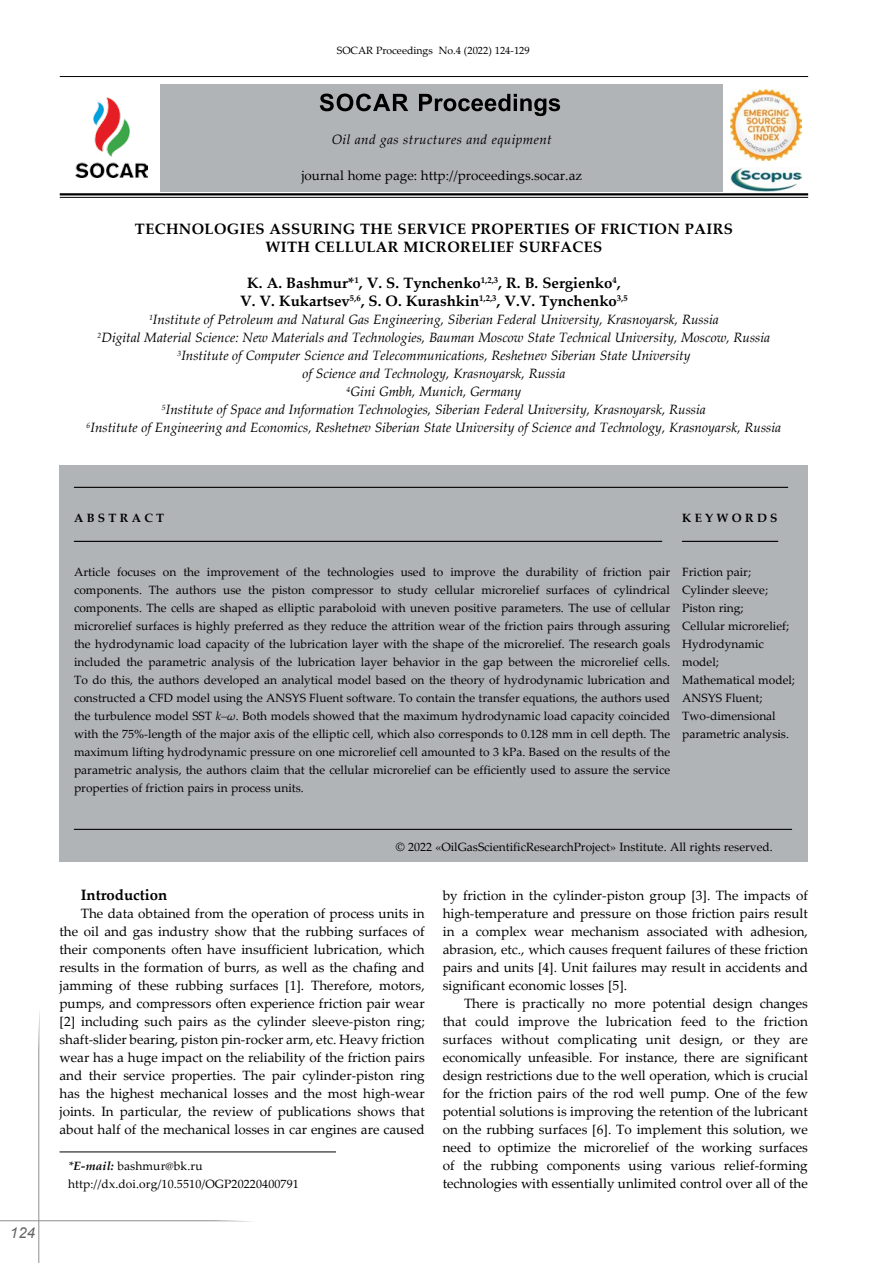
<style>
.page{position:relative;width:893px;height:1263px;background:#fff}
.page>*{position:absolute;margin:0;border:0;box-sizing:border-box;transform-origin:0 0}
.t1{font:700 15px/18px "Palatino Linotype";color:#000;text-align:center}
.t2{font:700 15px/18px "Palatino Linotype";letter-spacing:.025em;color:#000;text-align:center}
.t3{font:italic 15px "Arial";color:#636466}
.t4{font:13.5px/18px "Palatino Linotype";color:#000;text-align:justify}
.t5{font:italic 13.5px/18px "Palatino Linotype";color:#000;text-align:center}
.t6{font:italic 13.5px "Palatino Linotype";letter-spacing:.025em;color:#000}
.t7{font:12px/18px "Palatino Linotype";color:#000}
.t8{font:700 12px/18px "Palatino Linotype";letter-spacing:.275em;color:#000}
.t9{font:italic 12px "Palatino Linotype";color:#000}
.t10{font:10.5px "Palatino Linotype";color:#000}
.s1{font-style:italic}
.s2{font-weight:700;font-style:italic}
</style>
<div class="page">
<svg style="left:0;top:1011px;width:255px;height:252px"></svg>
<hr style="left:60px;top:1151px;width:276px;height:1px;background:#000">
<hr style="left:60px;top:76px;width:748px;height:1px;background:#000">
<div style="left:161px;top:84px;width:562px;height:108px;background:#b1b4b6"></div>
<svg style="left:419px;top:94px;width:141px;height:22px"></svg>
<svg style="left:320px;top:94px;width:88px;height:17px"></svg>
<img style="left:731px;top:90px;width:70px;height:70px">
<img style="left:731px;top:167px;width:71px;height:24px">
<img style="left:75px;top:98px;width:72px;height:80px">
<hr style="left:60px;top:193px;width:748px;height:2px;background:#000">
<hr style="left:60px;top:197px;width:748px;height:1px;background:#000">
<div style="left:60px;top:466px;width:748px;height:396px;background:#b1b4b6"></div>
<hr style="left:74px;top:487px;width:714px;height:1px;background:#000">
<hr style="left:74px;top:541px;width:588px;height:1px;background:#000">
<hr style="left:682px;top:541px;width:96px;height:1px;background:#000">
<hr style="left:74px;top:829px;width:718px;height:1px;background:#000">
<p class="t10" style="left:337px;top:43px;width:194px">SOCAR Proceedings No.4 (2022) 124-129</p>
<p class="t3" style="left:10px;top:1223px;width:27px">124</p>
<p class="t6" style="left:332px;top:130px;width:221px">Oil and gas structures and equipment</p>
<p class="t4" style="left:301px;top:166px;width:282px">journal home page: http://proceedings.socar.az</p>
<p class="t2" style="left:135px;top:219px;width:599px">TECHNOLOGIES ASSURING THE SERVICE PROPERTIES OF FRICTION PAIRS<br>WITH CELLULAR MICRORELIEF SURFACES</p>
<p class="t1" style="left:240px;top:273px;width:389px">K. A. Bashmur*<sup>1</sup>, V. S. Tynchenko<sup>1,2,3</sup>, R. B. Sergienko<sup>4</sup>,<br>V. V. Kukartsev<sup>5,6</sup>, S. O. Kurashkin<sup>1,2,3</sup>, V.V. Tynchenko<sup>3,5</sup></p>
<p class="t5" style="left:87px;top:310px;width:696px"><sup>1</sup>Institute of Petroleum and Natural Gas Engineering, Siberian Federal University, Krasnoyarsk, Russia<br><sup>2</sup>Digital Material Science: New Materials and Technologies, Bauman Moscow State Technical University, Moscow, Russia <sup>3</sup>Institute of Computer Science and Telecommunications, Reshetnev Siberian State University<br>of Science and Technology, Krasnoyarsk, Russia<br><sup>4</sup>Gini Gmbh, Munich, Germany<br><sup>5</sup>Institute of Space and Information Technologies, Siberian Federal University, Krasnoyarsk, Russia<br><sup>6</sup>Institute of Engineering and Economics, Reshetnev Siberian State University of Science and Technology, Krasnoyarsk, Russia</p>
<p class="t9" style="left:74px;top:473px;width:716px">_______________________________________________________________________________________________________________________</p>
<p class="t8" style="left:74px;top:508px;width:590px">A bs t rac t __________________________________________________________________________________________________</p>
<p class="t7" style="left:74px;top:562px;width:598px;text-align:justify">Article focuses on the improvement of the technologies used to improve the durability of friction pair components. The authors use the piston compressor to study cellular microrelief surfaces of cylindrical components. The cells are shaped as elliptic paraboloid with uneven positive parameters. The use of cellular microrelief surfaces is highly preferred as they reduce the attrition wear of the friction pairs through assuring the hydrodynamic load capacity of the lubrication layer with the shape of the microrelief. The research goals included the parametric analysis of the lubrication layer behavior in the gap between the microrelief cells.<br>To do this, the authors developed an analytical model based on the theory of hydrodynamic lubrication and constructed a CFD model using the ANSYS Fluent software. To contain the transfer equations, the authors used the turbulence model SST <span class="s1">k–ω</span>. Both models showed that the maximum hydrodynamic load capacity coincided with the 75%-length of the major axis of the elliptic cell, which also corresponds to 0.128 mm in cell depth. The maximum lifting hydrodynamic pressure on one microrelief cell amounted to 3 kPa. Based on the results of the parametric analysis, the authors claim that the cellular microrelief can be efficiently used to assure the service properties of friction pairs in process units.</p>
<p class="t8" style="left:682px;top:508px;width:98px">Key wo r ds ________________</p>
<p class="t7" style="left:682px;top:562px;width:114px">Friction pair;<br>Cylinder sleeve;<br>Piston ring;<br>Cellular microrelief;<br>Hydrodynamic model;<br>Mathematical model;<br>ANSYS Fluent;<br>Two-dimensional parametric analysis.</p>
<p class="t7" style="left:396px;top:837px;width:378px">© 2022 «OilGasScientificResearchProject» Institute. All rights reserved.</p>
<p class="t1" style="left:81px;top:885px;width:88px">Introduction</p>
<p class="t4" style="left:60px;top:904px;width:367px;text-indent:21px">The data obtained from the operation of process units in the oil and gas industry show that the rubbing surfaces of their components often have insufficient lubrication, which results in the formation of burrs, as well as the chafing and jamming of these rubbing surfaces [1]. Therefore, motors, pumps, and compressors often experience friction pair wear [2] including such pairs as the cylinder sleeve-piston ring; shaft-slider bearing, piston pin-rocker arm, etc. Heavy friction wear has a huge impact on the reliability of the friction pairs and their service properties. The pair cylinder-piston ring has the highest mechanical losses and the most high-wear joints. In particular, the review of publications shows that about half of the mechanical losses in car engines are caused</p>
<p class="t7" style="left:68px;top:1156px;width:232px"><span class="s2">*E-mail:</span> bashmur@bk.ru http://dx.doi.org/10.5510/OGP20220400791</p>
<p class="t4" style="left:443px;top:886px;width:367px">by friction in the cylinder-piston group [3]. The impacts of high-temperature and pressure on those friction pairs result in a complex wear mechanism associated with adhesion, abrasion, etc., which causes frequent failures of these friction pairs and units [4]. Unit failures may result in accidents and significant economic losses [5].</p>
<p class="t4" style="left:443px;top:994px;width:367px;text-indent:21px">There is practically no more potential design changes that could improve the lubrication feed to the friction surfaces without complicating unit design, or they are economically unfeasible. For instance, there are significant design restrictions due to the well operation, which is crucial for the friction pairs of the rod well pump. One of the few potential solutions is improving the retention of the lubricant on the rubbing surfaces [6]. To implement this solution, we need to optimize the microrelief of the working surfaces of the rubbing components using various relief-forming technologies with essentially unlimited control over all of the</p>
</div>
